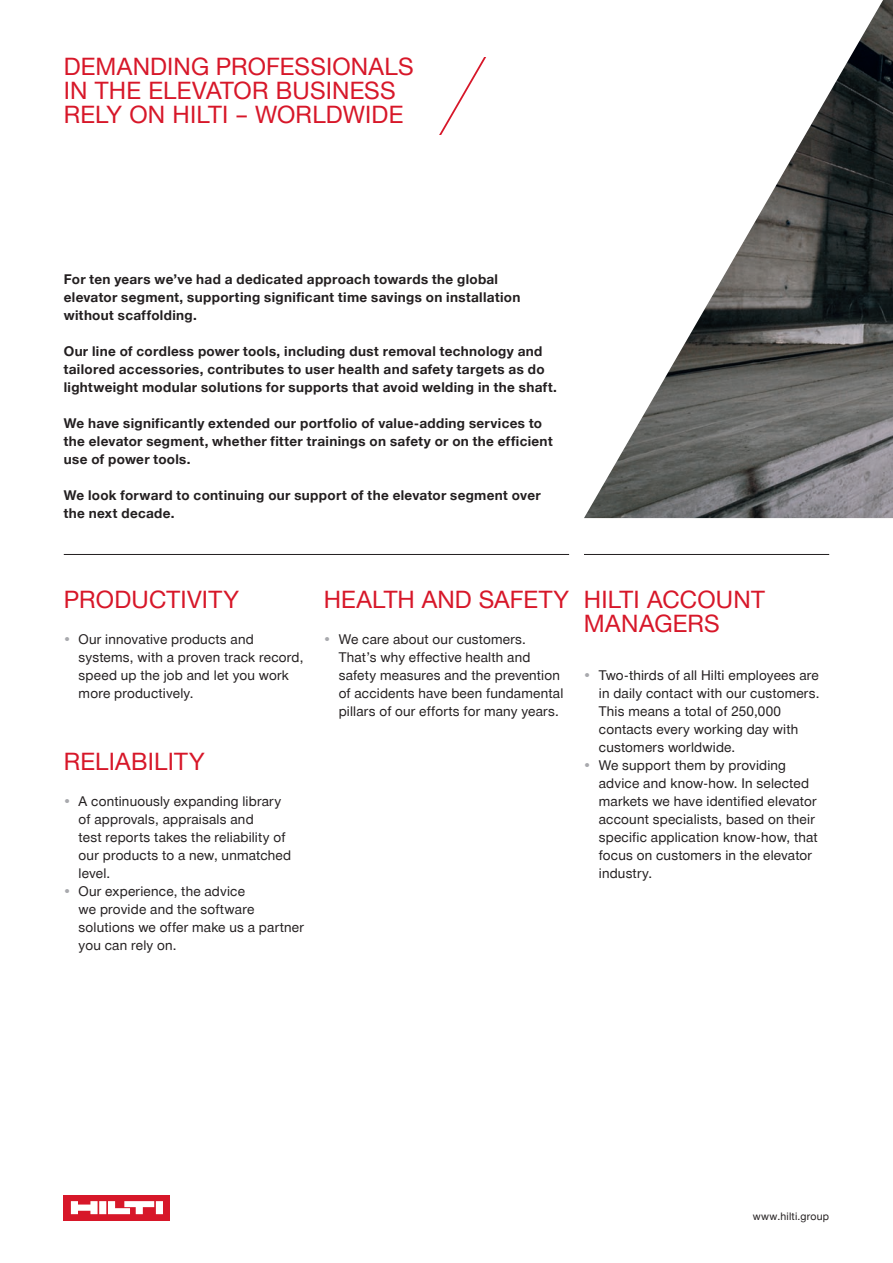
<style>
.page{position:relative;width:893px;height:1263px;background:#fff}
.page>*{position:absolute;margin:0;border:0;box-sizing:border-box;transform-origin:0 0}
.t1{font:24px/24px "Hilti";letter-spacing:.01em;color:#d71729}
.t2{font:13.5px/18px "Hilti";letter-spacing:.015em;color:#231f20}
.t3{font:700 13.5px/18px "Hilti";letter-spacing:.025em;color:#231f20}
.t4{font:10.5px "Hilti";letter-spacing:.025em;color:#231f20}
.s1{color:#a8a9ad}
</style>
<div class="page">
<img style="left:584px;top:0;width:309px;height:518px">
<hr style="left:64px;top:554px;width:505px;height:1px;background:#231f20">
<hr style="left:584px;top:554px;width:245px;height:1px;background:#231f20">
<svg style="left:439px;top:57px;width:47px;height:78px"></svg>
<div style="left:64px;top:1195px;width:106px;height:25px;background:#d71729"></div>
<svg style="left:71px;top:1201px;width:92px;height:13px"></svg>
<h1 class="t1" style="left:64px;top:54px;width:351px">DEMANDING PROFESSIONALS<br>IN THE ELEVATOR BUSINESS<br>RELY ON HILTI – WORLDWIDE</h1>
<p class="t3" style="left:64px;top:270px;width:458px">For ten years we’ve had a dedicated approach towards the global elevator segment, supporting significant time savings on installation without scaffolding.</p>
<p class="t3" style="left:64px;top:342px;width:495px">Our line of cordless power tools, including dust removal technology and tailored accessories, contributes to user health and safety targets as do lightweight modular solutions for supports that avoid welding in the shaft.</p>
<p class="t3" style="left:64px;top:414px;width:490px">We have significantly extended our portfolio of value-adding services to the elevator segment, whether fitter trainings on safety or on the efficient use of power tools.</p>
<p class="t3" style="left:64px;top:486px;width:478px">We look forward to continuing our support of the elevator segment over the next decade.</p>
<h1 class="t1" style="left:64px;top:588px;width:177px">PRODUCTIVITY</h1>
<p class="t2" style="left:79px;top:630px;width:226px;text-indent:-15px"><span class="s1">•</span> Our innovative products and systems, with a proven track record, speed up the job and let you work more productively.</p>
<h1 class="t1" style="left:64px;top:750px;width:143px">RELIABILITY</h1>
<p class="t2" style="left:79px;top:792px;width:214px;text-indent:-15px"><span class="s1">•</span> A continuously expanding library of approvals, appraisals and<br>test reports takes the reliability of our products to a new, unmatched level.</p>
<p class="t2" style="left:79px;top:882px;width:227px;text-indent:-15px"><span class="s1">•</span> Our experience, the advice<br>we provide and the software solutions we offer make us a partner you can rely on.</p>
<h1 class="t1" style="left:324px;top:588px;width:247px">HEALTH AND SAFETY</h1>
<p class="t2" style="left:339px;top:630px;width:226px;text-indent:-15px"><span class="s1">•</span> We care about our customers.<br>That’s why effective health and safety measures and the prevention of accidents have been fundamental pillars of our efforts for many years.</p>
<h1 class="t1" style="left:584px;top:588px;width:182px">HILTI ACCOUNT<br>MANAGERS</h1>
<p class="t2" style="left:599px;top:666px;width:222px;text-indent:-15px"><span class="s1">•</span> Two-thirds of all Hilti employees are in daily contact with our customers.<br>This means a total of 250,000 contacts every working day with customers worldwide.</p>
<p class="t2" style="left:599px;top:756px;width:220px;text-indent:-15px"><span class="s1">•</span> We support them by providing advice and know-how. In selected markets we have identified elevator account specialists, based on their specific application know-how, that focus on customers in the elevator industry.</p>
<p class="t4" style="left:753px;top:1211px;width:78px">www.hilti.group</p>
</div>
